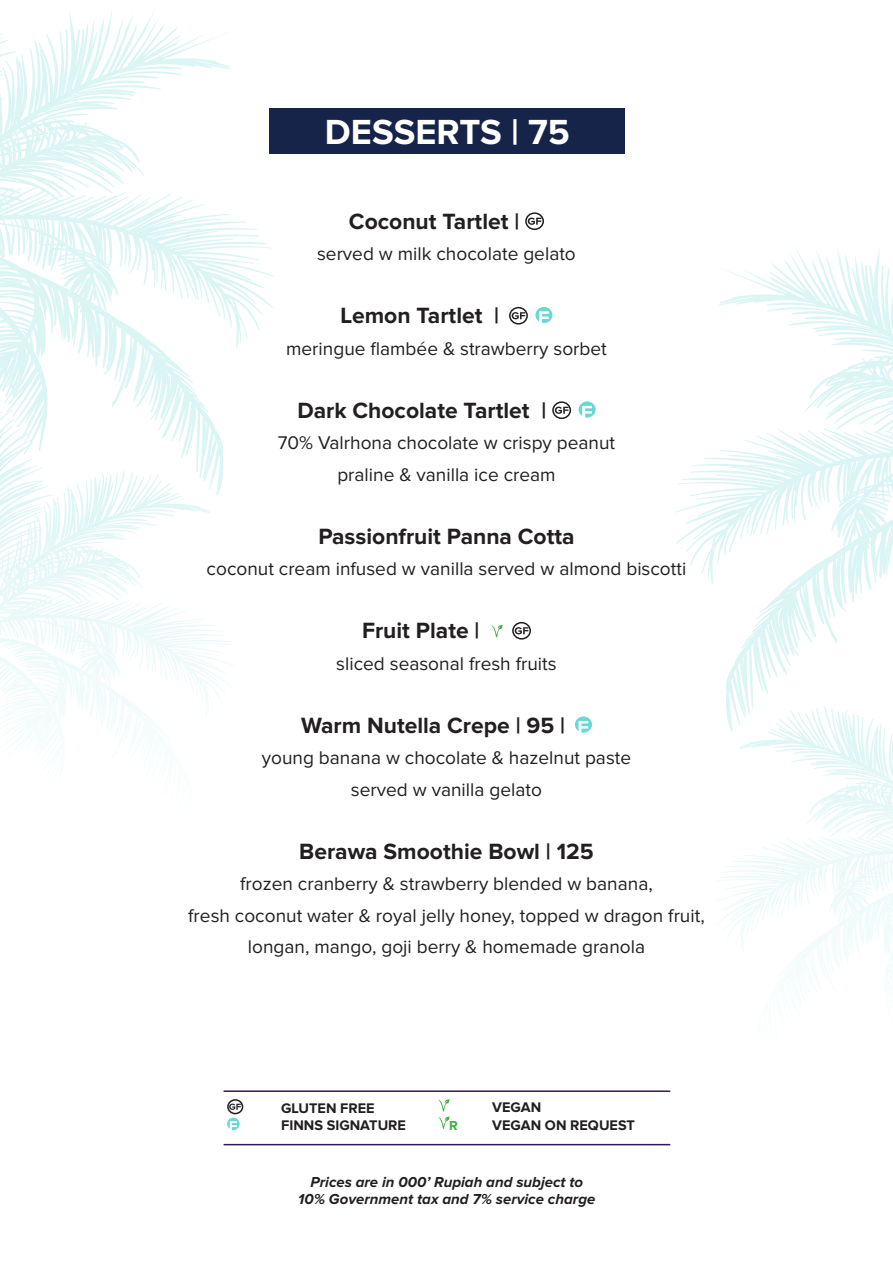
<style>
.page{position:relative;width:893px;height:1263px;background:#fff}
.page>*{position:absolute;margin:0;border:0;box-sizing:border-box;transform-origin:0 0}
.t1{font:700 36.15px "Proxima Nova";color:#fff}
.t2{font:700 22.8px "Proxima Nova";color:#231f20}
.t3{font:19.05px/31.5px "Proxima Nova";color:#231f20;text-align:center}
.t4{font:italic 700 15px "Proxima Nova";color:#231f20}
.t5{font:700 14.4px "Proxima Nova";color:#231f20}
.t6{font:700 13.5px "Proxima Nova";color:#40ae49}
</style>
<div class="page">
<svg style="left:675px;top:247px;width:218px;height:711px"></svg>
<svg style="left:0;top:12px;width:274px;height:710px"></svg>
<div style="left:270px;top:108px;width:355px;height:46px;background:#17244a"></div>
<div style="left:525px;top:212px;width:19px;height:18px;border:2px solid #231f20;border-radius:50%"></div>
<svg style="left:528px;top:218px;width:13px;height:7px"></svg>
<div style="left:509px;top:307px;width:19px;height:18px;border:2px solid #231f20;border-radius:50%"></div>
<svg style="left:512px;top:312px;width:13px;height:7px"></svg>
<svg style="left:535px;top:307px;width:17px;height:16px"></svg>
<div style="left:552px;top:401px;width:19px;height:18px;border:2px solid #231f20;border-radius:50%"></div>
<svg style="left:555px;top:407px;width:13px;height:7px"></svg>
<svg style="left:579px;top:401px;width:17px;height:17px"></svg>
<svg style="left:491px;top:625px;width:12px;height:12px"></svg>
<div style="left:512px;top:622px;width:19px;height:18px;border:2px solid #231f20;border-radius:50%"></div>
<svg style="left:515px;top:627px;width:13px;height:7px"></svg>
<svg style="left:575px;top:716px;width:17px;height:17px"></svg>
<hr style="left:224px;top:1090px;width:446px;height:2px;background:#331861">
<hr style="left:224px;top:1144px;width:446px;height:1px;background:#331861">
<div style="left:227px;top:1099px;width:16px;height:15px;border:2px solid #231f20;border-radius:50%"></div>
<svg style="left:229px;top:1103px;width:12px;height:7px"></svg>
<svg style="left:227px;top:1118px;width:13px;height:12px"></svg>
<svg style="left:438px;top:1099px;width:12px;height:30px"></svg>
<p class="t1" style="left:325px;top:115px;width:246px">DESSERTS | 75</p>
<p class="t2" style="left:349px;top:211px;width:172px">Coconut Tartlet |</p>
<p class="t3" style="left:317px;top:239px;width:260px">served w milk chocolate gelato</p>
<p class="t2" style="left:341px;top:305px;width:160px">Lemon Tartlet |</p>
<p class="t3" style="left:286px;top:333px;width:322px">meringue flambée &amp; strawberry sorbet</p>
<p class="t2" style="left:297px;top:400px;width:251px">Dark Chocolate Tartlet |</p>
<p class="t3" style="left:278px;top:428px;width:339px">70% Valrhona chocolate w crispy peanut praline &amp; vanilla ice cream</p>
<p class="t2" style="left:318px;top:526px;width:258px">Passionfruit Panna Cotta</p>
<p class="t3" style="left:207px;top:554px;width:481px">coconut cream infused w vanilla served w almond biscotti</p>
<p class="t2" style="left:362px;top:620px;width:119px">Fruit Plate |</p>
<p class="t3" style="left:336px;top:648px;width:222px">sliced seasonal fresh fruits</p>
<p class="t2" style="left:301px;top:715px;width:266px">Warm Nutella Crepe | 95 |</p>
<p class="t3" style="left:262px;top:743px;width:371px">young banana w chocolate &amp; hazelnut paste</p>
<p class="t3" style="left:351px;top:774px;width:193px">served w vanilla gelato</p>
<p class="t2" style="left:299px;top:841px;width:296px">Berawa Smoothie Bowl | 125</p>
<p class="t3" style="left:240px;top:869px;width:414px">frozen cranberry &amp; strawberry blended w banana,</p>
<p class="t3" style="left:188px;top:900px;width:518px">fresh coconut water &amp; royal jelly honey, topped w dragon fruit,</p>
<p class="t3" style="left:248px;top:932px;width:399px">longan, mango, goji berry &amp; homemade granola</p>
<p class="t5" style="left:281px;top:1101px;width:95px">GLUTEN FREE</p>
<p class="t5" style="left:281px;top:1119px;width:126px">FINNS SIGNATURE</p>
<p class="t5" style="left:492px;top:1101px;width:50px">VEGAN</p>
<p class="t6" style="left:449px;top:1119px;width:10px">R</p>
<p class="t5" style="left:492px;top:1118px;width:144px">VEGAN ON REQUEST</p>
<p class="t4" style="left:310px;top:1175px;width:274px">Prices are in 000’ Rupiah and subject to</p>
<p class="t4" style="left:298px;top:1192px;width:299px">10% Government tax and 7% service charge</p>
</div>
